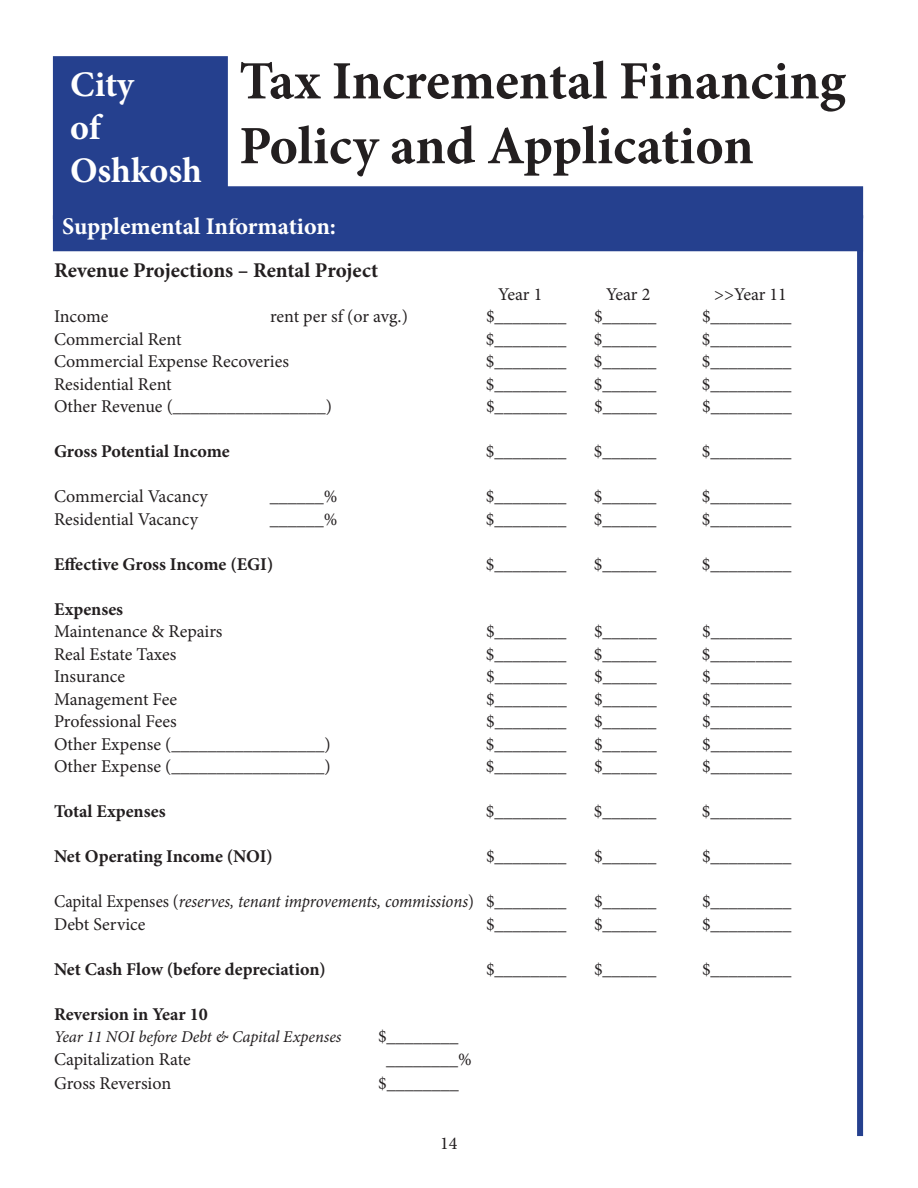
<style>
.page{position:relative;width:918px;height:1188px;background:#fff}
.page>*{position:absolute;margin:0;border:0;box-sizing:border-box;transform-origin:0 0}
.t1{font:700 54px/64.8px "Minion Pro";color:#231f20}
.t2{font:700 36px/43.2px "Minion Pro";color:#fff}
.t3{font:700 24px "Minion Pro";letter-spacing:-.005em;color:#fff}
.t4{font:700 21px "Minion Pro";letter-spacing:-.005em;color:#231f20}
.t5{font:18px "Minion Pro";color:#231f20}
.t6{font:700 18px "Minion Pro";color:#231f20}
.t7{font:italic 18px "Minion Pro";letter-spacing:-.01em;color:#231f20;scale:.94 1}
.t8{font:italic 16.5px "Minion Pro";letter-spacing:-.01em;color:#231f20}
.s1{font-style:normal}
</style>
<div class="page">
<div style="left:54px;top:57px;width:173px;height:161px;background:#25408e"></div>
<div style="left:53px;top:56px;width:175px;height:163px;border:2px solid #25408e"></div>
<div style="left:857px;top:251px;width:6px;height:885px;background:#25408e"></div>
<div style="left:54px;top:216px;width:808px;height:35px;background:#25408e"></div>
<div style="left:221px;top:187px;width:641px;height:31px;background:#25408e"></div>
<div style="left:220px;top:186px;width:643px;height:32px;border:2px solid #25408e"></div>
<h2 class="t2" style="left:70px;top:66px;width:133px">City<br>of<br>Oshkosh</h2>
<h1 class="t1" style="left:239px;top:53px;width:608px">Tax Incremental Financing<br>Policy and Application</h1>
<h3 class="t3" style="left:62px;top:217px;width:275px">Supplemental Information:</h3>
<p class="t4" style="left:54px;top:262px;width:326px">Revenue Projections – Rental Project</p>
<p class="t5" style="left:498px;top:287px;width:46px">Year 1</p>
<p class="t5" style="left:606px;top:287px;width:46px">Year 2</p>
<p class="t5" style="left:714px;top:287px;width:74px">&gt;&gt;Year 11</p>
<p class="t5" style="left:54px;top:309px;width:56px">Income</p>
<p class="t5" style="left:270px;top:309px;width:139px">rent per sf (or avg.)</p>
<p class="t5" style="left:486px;top:309px;width:82px">$________</p>
<p class="t5" style="left:594px;top:309px;width:64px">$______</p>
<p class="t5" style="left:702px;top:309px;width:91px">$_________</p>
<p class="t5" style="left:54px;top:332px;width:129px">Commercial Rent</p>
<p class="t5" style="left:486px;top:332px;width:82px">$________</p>
<p class="t5" style="left:594px;top:332px;width:64px">$______</p>
<p class="t5" style="left:702px;top:332px;width:91px">$_________</p>
<p class="t5" style="left:54px;top:354px;width:237px">Commercial Expense Recoveries</p>
<p class="t5" style="left:486px;top:354px;width:82px">$________</p>
<p class="t5" style="left:594px;top:354px;width:64px">$______</p>
<p class="t5" style="left:702px;top:354px;width:91px">$_________</p>
<p class="t5" style="left:54px;top:377px;width:119px">Residential Rent</p>
<p class="t5" style="left:486px;top:377px;width:82px">$________</p>
<p class="t5" style="left:594px;top:377px;width:64px">$______</p>
<p class="t5" style="left:702px;top:377px;width:91px">$_________</p>
<p class="t5" style="left:54px;top:399px;width:280px">Other Revenue (_________________)</p>
<p class="t5" style="left:486px;top:399px;width:82px">$________</p>
<p class="t5" style="left:594px;top:399px;width:64px">$______</p>
<p class="t5" style="left:702px;top:399px;width:91px">$_________</p>
<p class="t6" style="left:54px;top:444px;width:177px">Gross Potential Income</p>
<p class="t5" style="left:486px;top:444px;width:82px">$________</p>
<p class="t5" style="left:594px;top:444px;width:64px">$______</p>
<p class="t5" style="left:702px;top:444px;width:91px">$_________</p>
<p class="t5" style="left:54px;top:489px;width:155px">Commercial Vacancy</p>
<p class="t5" style="left:270px;top:489px;width:69px">______%</p>
<p class="t5" style="left:486px;top:489px;width:82px">$________</p>
<p class="t5" style="left:594px;top:489px;width:64px">$______</p>
<p class="t5" style="left:702px;top:489px;width:91px">$_________</p>
<p class="t5" style="left:54px;top:512px;width:145px">Residential Vacancy</p>
<p class="t5" style="left:270px;top:512px;width:69px">______%</p>
<p class="t5" style="left:486px;top:512px;width:82px">$________</p>
<p class="t5" style="left:594px;top:512px;width:64px">$______</p>
<p class="t5" style="left:702px;top:512px;width:91px">$_________</p>
<p class="t6" style="left:54px;top:557px;width:221px">Effective Gross Income (EGI)</p>
<p class="t5" style="left:486px;top:557px;width:82px">$________</p>
<p class="t5" style="left:594px;top:557px;width:64px">$______</p>
<p class="t5" style="left:702px;top:557px;width:91px">$_________</p>
<p class="t6" style="left:54px;top:602px;width:71px">Expenses</p>
<p class="t5" style="left:54px;top:624px;width:170px">Maintenance &amp; Repairs</p>
<p class="t5" style="left:486px;top:624px;width:82px">$________</p>
<p class="t5" style="left:594px;top:624px;width:64px">$______</p>
<p class="t5" style="left:702px;top:624px;width:91px">$_________</p>
<p class="t5" style="left:54px;top:647px;width:124px">Real Estate Taxes</p>
<p class="t5" style="left:486px;top:647px;width:82px">$________</p>
<p class="t5" style="left:594px;top:647px;width:64px">$______</p>
<p class="t5" style="left:702px;top:647px;width:91px">$_________</p>
<p class="t5" style="left:54px;top:669px;width:73px">Insurance</p>
<p class="t5" style="left:486px;top:669px;width:82px">$________</p>
<p class="t5" style="left:594px;top:669px;width:64px">$______</p>
<p class="t5" style="left:702px;top:669px;width:91px">$_________</p>
<p class="t5" style="left:54px;top:692px;width:125px">Management Fee</p>
<p class="t5" style="left:486px;top:692px;width:82px">$________</p>
<p class="t5" style="left:594px;top:692px;width:64px">$______</p>
<p class="t5" style="left:702px;top:692px;width:91px">$_________</p>
<p class="t5" style="left:54px;top:714px;width:124px">Professional Fees</p>
<p class="t5" style="left:486px;top:714px;width:82px">$________</p>
<p class="t5" style="left:594px;top:714px;width:64px">$______</p>
<p class="t5" style="left:702px;top:714px;width:91px">$_________</p>
<p class="t5" style="left:54px;top:737px;width:278px">Other Expense (_________________)</p>
<p class="t5" style="left:486px;top:737px;width:82px">$________</p>
<p class="t5" style="left:594px;top:737px;width:64px">$______</p>
<p class="t5" style="left:702px;top:737px;width:91px">$_________</p>
<p class="t5" style="left:54px;top:759px;width:278px">Other Expense (_________________)</p>
<p class="t5" style="left:486px;top:759px;width:82px">$________</p>
<p class="t5" style="left:594px;top:759px;width:64px">$______</p>
<p class="t5" style="left:702px;top:759px;width:91px">$_________</p>
<p class="t6" style="left:54px;top:804px;width:113px">Total Expenses</p>
<p class="t5" style="left:486px;top:804px;width:82px">$________</p>
<p class="t5" style="left:594px;top:804px;width:64px">$______</p>
<p class="t5" style="left:702px;top:804px;width:91px">$_________</p>
<p class="t6" style="left:54px;top:849px;width:220px">Net Operating Income (NOI)</p>
<p class="t5" style="left:486px;top:849px;width:82px">$________</p>
<p class="t5" style="left:594px;top:849px;width:64px">$______</p>
<p class="t5" style="left:702px;top:849px;width:91px">$_________</p>
<p class="t7" style="left:54px;top:894px;width:547px"><span class="s1">Capital Expenses (</span>reserves, tenant improvements, commissions<span class="s1">) $________</span></p>
<p class="t5" style="left:594px;top:894px;width:64px">$______</p>
<p class="t5" style="left:702px;top:894px;width:91px">$_________</p>
<p class="t5" style="left:54px;top:917px;width:93px">Debt Service</p>
<p class="t5" style="left:486px;top:917px;width:82px">$________</p>
<p class="t5" style="left:594px;top:917px;width:64px">$______</p>
<p class="t5" style="left:702px;top:917px;width:91px">$_________</p>
<p class="t6" style="left:54px;top:962px;width:273px">Net Cash Flow (before depreciation)</p>
<p class="t5" style="left:486px;top:962px;width:82px">$________</p>
<p class="t5" style="left:594px;top:962px;width:64px">$______</p>
<p class="t5" style="left:702px;top:962px;width:91px">$_________</p>
<p class="t6" style="left:54px;top:1007px;width:155px">Reversion in Year 10</p>
<p class="t8" style="left:54px;top:1030px;width:289px">Year 11 NOI before Debt &amp; Capital Expenses</p>
<p class="t5" style="left:378px;top:1029px;width:82px">$________</p>
<p class="t5" style="left:54px;top:1052px;width:138px">Capitalization Rate</p>
<p class="t5" style="left:386px;top:1052px;width:87px">________%</p>
<p class="t5" style="left:54px;top:1076px;width:119px">Gross Reversion</p>
<p class="t5" style="left:378px;top:1076px;width:82px">$________</p>
<p class="t5" style="left:440px;top:1136px;width:19px">14</p>
</div>
